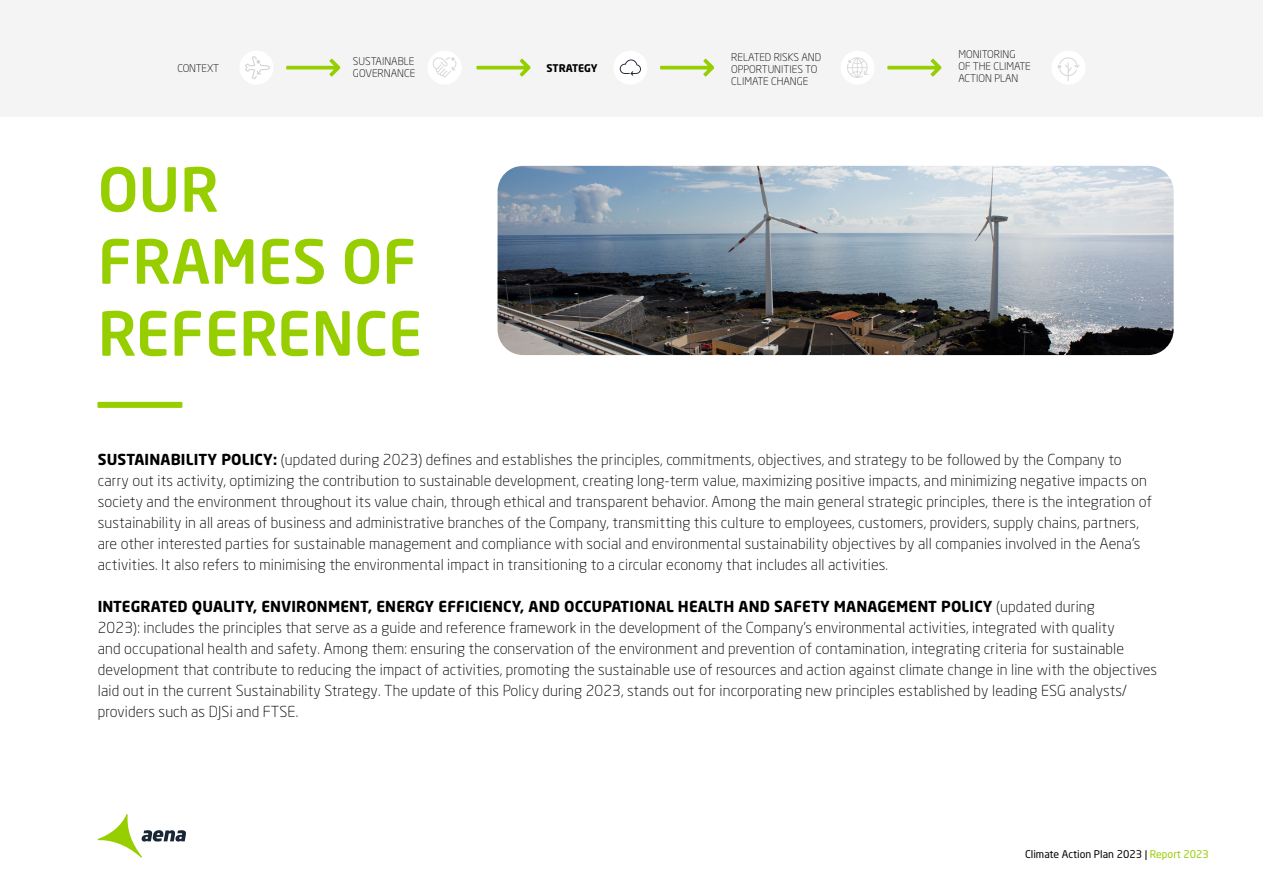
<style>
.page{position:relative;width:1263px;height:893px;background:#fff}
.page>*{position:absolute;margin:0;border:0;box-sizing:border-box;transform-origin:0 0}
.t1{font:500 60px/72px "Neo Sans Std";color:#96ce00}
.t2{font:300 15px/21px "Neo Sans Std";letter-spacing:.01em;color:#000}
.t3{font:300 10.5px/12px "Neo Sans Std";color:#000}
.t4{font:10.5px "Neo Sans Std";color:#000}
.t5{font:700 10.5px "Neo Sans Std";color:#000}
.s1{font-weight:700}
.s2{color:#96ce00}
</style>
<div class="page">
<svg style="left:98px;top:814px;width:88px;height:44px"></svg>
<div style="left:0;top:0;width:1263px;height:117px;background:#f4f4f5"></div>
<div style="left:239px;top:51px;width:34px;height:34px;background:#fff;border-radius:50%"></div>
<div style="left:428px;top:51px;width:34px;height:34px;background:#fff;border-radius:50%"></div>
<div style="left:613px;top:51px;width:34px;height:34px;background:#fff;border-radius:50%"></div>
<div style="left:841px;top:51px;width:34px;height:34px;background:#fff;border-radius:50%"></div>
<div style="left:1051px;top:51px;width:34px;height:34px;background:#fff;border-radius:50%"></div>
<svg style="left:433px;top:57px;width:24px;height:20px"></svg>
<svg style="left:245px;top:56px;width:25px;height:23px"></svg>
<svg style="left:286px;top:59px;width:54px;height:18px"></svg>
<svg style="left:887px;top:59px;width:54px;height:18px"></svg>
<svg style="left:660px;top:59px;width:54px;height:18px"></svg>
<svg style="left:476px;top:59px;width:55px;height:18px"></svg>
<svg style="left:620px;top:59px;width:21px;height:17px"></svg>
<svg style="left:847px;top:57px;width:21px;height:21px"></svg>
<svg style="left:1057px;top:57px;width:23px;height:24px"></svg>
<div style="left:97px;top:402px;width:85px;height:6px;background:#96ce00"></div>
<img style="left:497px;top:166px;width:677px;height:189px">
<p class="t3" style="left:177px;top:62px;width:43px">CONTEXT</p>
<p class="t3" style="left:353px;top:55px;width:64px">SUSTAINABLE<br>GOVERNANCE</p>
<p class="t5" style="left:546px;top:61px;width:53px">STRATEGY</p>
<p class="t1" style="left:98px;top:152px;width:123px">OUR</p>
<p class="t1" style="left:98px;top:224px;width:326px">FRAMES OF<br>REFERENCE</p>
<p class="t3" style="left:731px;top:51px;width:91px">RELATED RISKS AND<br>OPPORTUNITIES TO<br>CLIMATE CHANGE</p>
<p class="t3" style="left:958px;top:48px;width:74px">MONITORING<br>OF THE CLIMATE<br>ACTION PLAN</p>
<p class="t2" style="left:98px;top:449px;width:1056px"><span class="s1">SUSTAINABILITY POLICY:</span> (updated during 2023) defines and establishes the principles, commitments, objectives, and strategy to be followed by the Company to carry out its activity, optimizing the contribution to sustainable development, creating long-term value, maximizing positive impacts, and minimizing negative impacts on society and the environment throughout its value chain, through ethical and transparent behavior. Among the main general strategic principles, there is the integration of sustainability in all areas of business and administrative branches of the Company, transmitting this culture to employees, customers, providers, supply chains, partners, are other interested parties for sustainable management and compliance with social and environmental sustainability objectives by all companies involved in the Aena’s activities. It also refers to minimising the environmental impact in transitioning to a circular economy that includes all activities.</p>
<p class="t2" style="left:98px;top:596px;width:1061px"><span class="s1">INTEGRATED QUALITY, ENVIRONMENT, ENERGY EFFICIENCY, AND OCCUPATIONAL HEALTH AND SAFETY MANAGEMENT POLICY</span> (updated during<br>2023): includes the principles that serve as a guide and reference framework in the development of the Company’s environmental activities, integrated with quality<br>and occupational health and safety. Among them: ensuring the conservation of the environment and prevention of contamination, integrating criteria for sustainable development that contribute to reducing the impact of activities, promoting the sustainable use of resources and action against climate change in line with the objectives laid out in the current Sustainability Strategy. The update of this Policy during 2023, stands out for incorporating new principles established by leading ESG analysts/ providers such as DJSi and FTSE.</p>
<p class="t4" style="left:1025px;top:847px;width:185px">Climate Action Plan 2023 | <span class="s2">Report 2023</span></p>
</div>
